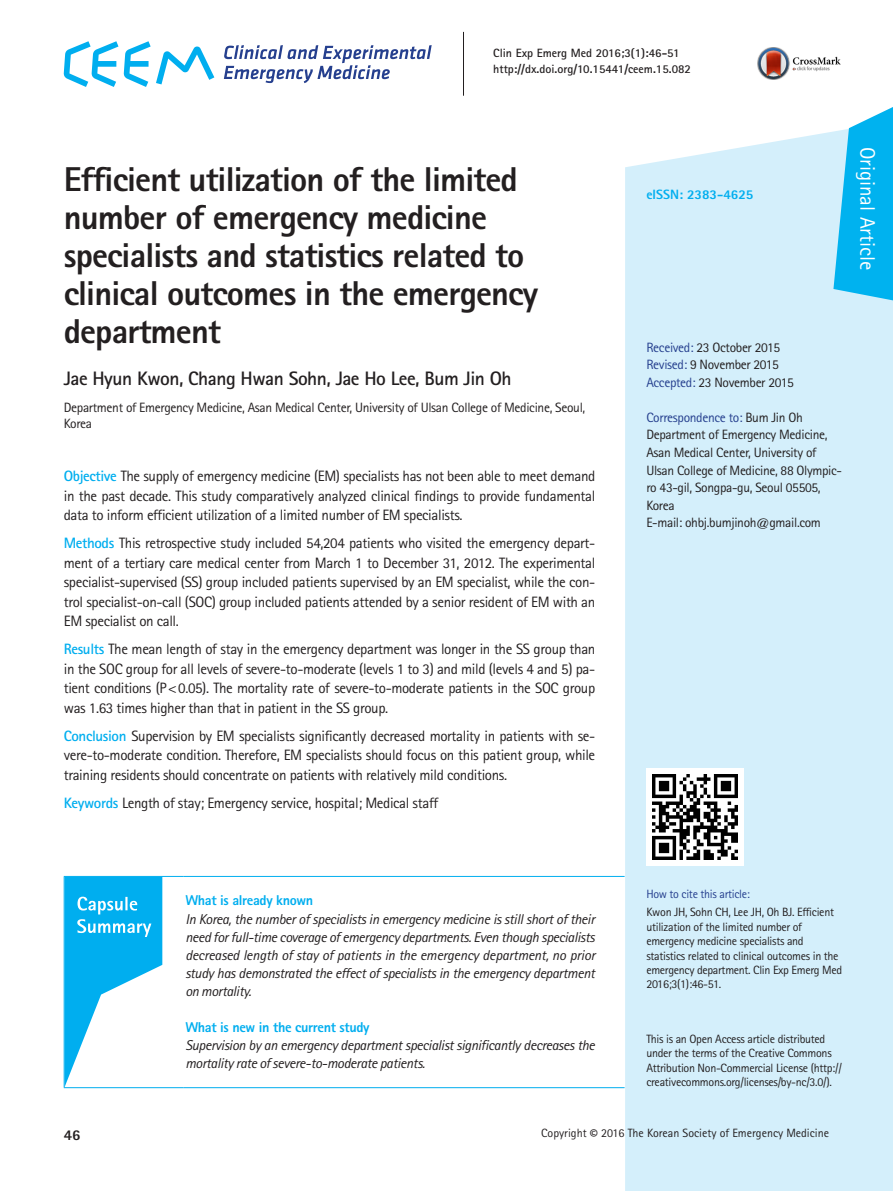
<style>
.page{position:relative;width:893px;height:1191px;background:#fff}
.page>*{position:absolute;margin:0;border:0;box-sizing:border-box;transform-origin:0 0}
.제목{font:800 34.5px/38px "Rotis Sans Serif Std";letter-spacing:-.025em;color:#231f20}
.t1{font:21px "Rotis Sans Serif Std";color:#fff}
.저자{font:700 19.5px "Rotis Sans Serif Std";letter-spacing:-.025em;color:#231f20}
.초록{font:15px/19.5px "Rotis Sans Serif Std";letter-spacing:-.025em;color:#231f20;text-align:justify}
.t2{font:800 15px "Rotis Sans Serif Std";color:#231f20}
.요약_article_본문{font:italic 14.25px/18px "Rotis Sans Serif Std";letter-spacing:-.025em;color:#231f20;text-align:justify}
.요약_article_볼드{font:800 14.25px "Rotis Sans Serif Std";letter-spacing:-.025em;color:#00aeef}
.교신저자{font:13.5px/17.5px "Rotis Sans Serif Std";letter-spacing:-.025em;color:#231f20}
.소속{font:13.5px/16.2px "Rotis Sans Serif Std";letter-spacing:-.025em;color:#231f20}
.교신저자-2{font:13.5px "Rotis Sans Serif Std";letter-spacing:-.025em;color:#253f8e}
.t3{font:800 13.5px "Rotis Sans Serif Std";color:#00aeef}
.인용주소본문{font:12px/14.4px "Rotis Sans Serif Std";letter-spacing:-.025em;color:#231f20}
.잡지볼륨{font:700 12px "Rotis Sans Serif Std";color:#231f20}
.인용주소본문-2{font:12px "Rotis Sans Serif Std";color:#231f20}
.인용주소볼드{font:12px "Rotis Sans Serif Std";letter-spacing:-.025em;color:#253f8e}
.s1{font-weight:700;color:#00aeef}
.s2{color:#253f8e}
.s3{color:#231f20}
.s4{font-family:"Myriad Pro";font-weight:700}
</style>
<div class="page">
<div style="left:625px;top:131px;width:268px;height:1060px;background:#d4effb"></div>
<svg style="left:833px;top:107px;width:60px;height:193px;background:#31c0f1"></svg>
<svg style="left:64px;top:41px;width:54px;height:46px"></svg>
<svg style="left:124px;top:41px;width:90px;height:46px"></svg>
<svg style="left:224px;top:45px;width:208px;height:38px"></svg>
<hr style="left:463px;top:32px;width:1px;height:64px;background:#231f20">
<div style="left:646px;top:768px;width:98px;height:98px;background:#fff"></div>
<img style="left:653px;top:775px;width:85px;height:85px">
<hr style="left:64px;top:876px;width:1px;height:211px;background:#00aeef">
<hr style="left:183px;top:876px;width:442px;height:1px;background:#00aeef">
<hr style="left:183px;top:1087px;width:442px;height:1px;background:#00aeef">
<hr style="left:64px;top:876px;width:119px;height:1px;background:#00aeef">
<hr style="left:64px;top:1087px;width:119px;height:1px;background:#00aeef">
<svg style="left:65px;top:876px;width:97px;height:210px"></svg>
<img style="left:758px;top:47px;width:83px;height:32px">
<p class="잡지볼륨" style="left:493px;top:45px;width:188px">Clin Exp Emerg Med 2016;3(1):46-51</p>
<p class="잡지볼륨" style="left:493px;top:62px;width:199px">http://dx.doi.org/10.15441/ceem.15.082</p>
<p class="제목" style="left:64px;top:160px;width:476px">Efficient utilization of the limited number of emergency medicine specialists and statistics related to clinical outcomes in the emergency department</p>
<p class="저자" style="left:64px;top:366px;width:449px">Jae Hyun Kwon, Chang Hwan Sohn, Jae Ho Lee, Bum Jin Oh</p>
<p class="소속" style="left:64px;top:399px;width:523px">Department of Emergency Medicine, Asan Medical Center, University of Ulsan College of Medicine, Seoul,<br>Korea</p>
<p class="초록" style="left:64px;top:466px;width:533px"><span class="s1">Objective</span> The supply of emergency medicine (EM) specialists has not been able to meet demand in the past decade. This study comparatively analyzed clinical findings to provide fundamental data to inform efficient utilization of a limited number of EM specialists.</p>
<p class="초록" style="left:64px;top:533px;width:533px"><span class="s1">Methods</span> This retrospective study included 54,204 patients who visited the emergency depart&shy;ment of a tertiary care medical center from March 1 to December 31, 2012. The experimental specialist-supervised (SS) group included patients supervised by an EM specialist, while the con&shy;trol specialist-on-call (SOC) group included patients attended by a senior resident of EM with an EM specialist on call.</p>
<p class="초록" style="left:64px;top:639px;width:533px"><span class="s1">Results</span> The mean length of stay in the emergency department was longer in the SS group than in the SOC group for all levels of severe-to-moderate (levels 1 to 3) and mild (levels 4 and 5) pa&shy;tient conditions (P&lt;0.05). The mortality rate of severe-to-moderate patients in the SOC group was 1.63 times higher than that in patient in the SS group.</p>
<p class="초록" style="left:64px;top:725px;width:533px"><span class="s1">Conclusion</span> Supervision by EM specialists significantly decreased mortality in patients with se&shy;vere-to-moderate condition. Therefore, EM specialists should focus on this patient group, while training residents should concentrate on patients with relatively mild conditions.</p>
<p class="초록" style="left:64px;top:792px;width:376px"><span class="s1">Keywords</span> Length of stay; Emergency service, hospital; Medical staff</p>
<p class="t3" style="left:646px;top:185px;width:109px">eISSN: 2383-4625</p>
<p class="t1" style="left:880px;top:147px;width:125px;rotate:90deg">Original Article</p>
<p class="교신저자" style="left:646px;top:338px;width:135px"><span class="s2">Received:</span> 23 October 2015</p>
<p class="교신저자" style="left:646px;top:356px;width:134px"><span class="s2">Revised:</span> 9 November 2015</p>
<p class="교신저자" style="left:646px;top:373px;width:149px"><span class="s2">Accepted:</span> 23 November 2015</p>
<p class="교신저자-2" style="left:646px;top:409px;width:158px">Correspondence to: <span class="s3">Bum Jin Oh</span></p>
<p class="교신저자" style="left:646px;top:426px;width:197px">Department of Emergency Medicine,<br>Asan Medical Center, University of<br>Ulsan College of Medicine, 88 Olympic&shy;ro 43-gil, Songpa-gu, Seoul 05505,<br>Korea</p>
<p class="교신저자" style="left:646px;top:514px;width:176px">E-mail: ohbj.bumjinoh@gmail.com</p>
<p class="요약_article_볼드" style="left:185px;top:891px;width:129px">What is already known</p>
<p class="요약_article_본문" style="left:185px;top:909px;width:411px">In Korea, the number of specialists in emergency medicine is still short of their need for full-time coverage of emergency departments. Even though specialists decreased length of stay of patients in the emergency department, no prior study has demonstrated the effect of specialists in the emergency department on mortality.</p>
<p class="요약_article_볼드" style="left:185px;top:1017px;width:186px">What is new in the current study</p>
<p class="요약_article_본문" style="left:185px;top:1035px;width:411px">Supervision by an emergency department specialist significantly decreases the mortality rate of severe-to-moderate patients.</p>
<p class="인용주소볼드" style="left:646px;top:886px;width:105px">How to cite this article:</p>
<p class="인용주소본문" style="left:646px;top:905px;width:197px">Kwon JH, Sohn CH, Lee JH, Oh BJ. Efficient utilization of the limited number of emergency medicine specialists and statistics related to clinical outcomes in the emergency department. Clin Exp Emerg Med 2016;3(1):46-51.</p>
<p class="인용주소본문" style="left:646px;top:1031px;width:197px">This is an Open Access article distributed under the terms of the Creative Commons Attribution Non-Commercial License (http:// creativecommons.org/licenses/by-nc/3.0/).</p>
<p class="t2" style="left:64px;top:1125px;width:18px">46</p>
<p class="인용주소본문-2" style="left:541px;top:1126px;width:290px">Copyright <span class="s4">©</span> 2016 The Korean Society of Emergency Medicine</p>
</div>
